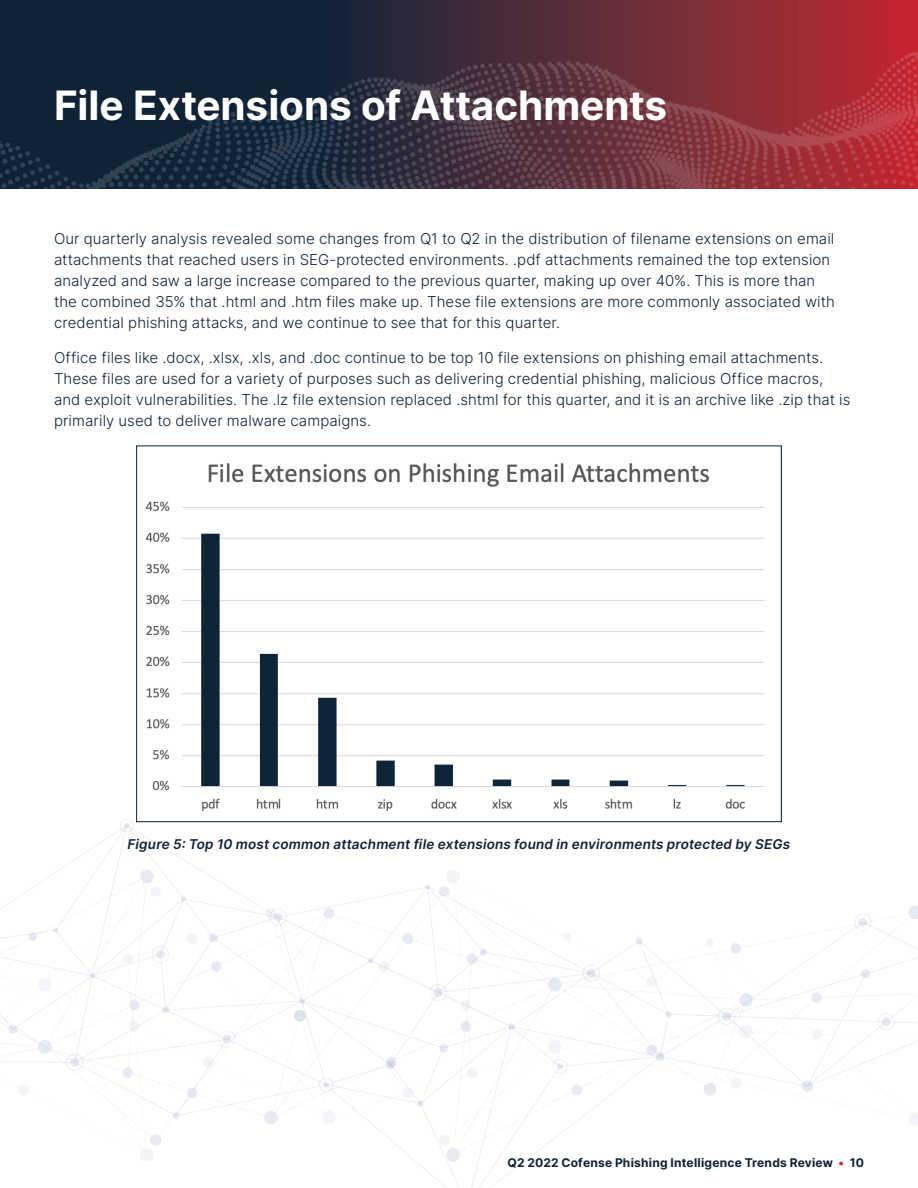
<style>
.page{position:relative;width:918px;height:1188px;background:#fff}
.page>*{position:absolute;margin:0;border:0;box-sizing:border-box;transform-origin:0 0}
.Q_Header{font:40.5px "Inter";color:#fff}
.Q_Body_Text{font:300 15px/21px "Inter";letter-spacing:.005em;color:#102236}
.Q_Caption{font:13.5px "Inter";letter-spacing:.015em;color:#102236}
.t1{font:12px "Inter";letter-spacing:.02em;color:#102236}
.s1{color:#cf202e}
</style>
<div class="page">
<svg style="left:0;top:0;width:918px;height:61px;background:#462736"></svg>
<svg style="left:731px;top:52px;width:187px;height:137px;background:#a93038"></svg>
<svg style="left:0;top:61px;width:735px;height:128px;background:#392e3e"></svg>
<svg style="left:0;top:825px;width:918px;height:363px"></svg>
<svg style="left:425px;top:885px;width:5px;height:4px"></svg>
<svg style="left:386px;top:1056px;width:11px;height:13px"></svg>
<svg style="left:646px;top:1045px;width:19px;height:16px"></svg>
<svg style="left:861px;top:969px;width:9px;height:9px"></svg>
<svg style="left:439px;top:1044px;width:9px;height:9px"></svg>
<svg style="left:665px;top:1011px;width:7px;height:6px"></svg>
<svg style="left:802px;top:1081px;width:11px;height:11px"></svg>
<svg style="left:636px;top:938px;width:6px;height:6px"></svg>
<svg style="left:467px;top:949px;width:20px;height:15px"></svg>
<svg style="left:508px;top:1024px;width:7px;height:6px"></svg>
<svg style="left:402px;top:1088px;width:22px;height:19px"></svg>
<svg style="left:173px;top:1112px;width:7px;height:7px"></svg>
<svg style="left:209px;top:934px;width:9px;height:8px"></svg>
<svg style="left:163px;top:1007px;width:6px;height:6px"></svg>
<svg style="left:9px;top:1025px;width:8px;height:9px"></svg>
<svg style="left:368px;top:958px;width:21px;height:14px"></svg>
<svg style="left:90px;top:973px;width:5px;height:5px"></svg>
<svg style="left:53px;top:928px;width:5px;height:5px"></svg>
<svg style="left:299px;top:998px;width:6px;height:6px"></svg>
<svg style="left:181px;top:896px;width:5px;height:6px"></svg>
<svg style="left:266px;top:908px;width:21px;height:18px"></svg>
<svg style="left:430px;top:984px;width:17px;height:17px"></svg>
<svg style="left:583px;top:965px;width:17px;height:17px"></svg>
<svg style="left:718px;top:993px;width:35px;height:46px"></svg>
<svg style="left:878px;top:1013px;width:17px;height:17px"></svg>
<svg style="left:854px;top:914px;width:17px;height:17px"></svg>
<svg style="left:548px;top:1040px;width:19px;height:34px"></svg>
<svg style="left:319px;top:1078px;width:14px;height:14px"></svg>
<svg style="left:152px;top:946px;width:17px;height:17px"></svg>
<svg style="left:218px;top:1031px;width:17px;height:17px"></svg>
<svg style="left:66px;top:1054px;width:17px;height:17px"></svg>
<svg style="left:120px;top:819px;width:13px;height:13px"></svg>
<img style="left:146px;top:463px;width:619px;height:348px">
<p class="Q_Header" style="left:54px;top:76px;width:615px">File Extensions of Attachments</p>
<p class="Q_Body_Text" style="left:54px;top:228px;width:782px">Our quarterly analysis revealed some changes from Q1 to Q2 in the distribution of filename extensions on email attachments that reached users in SEG-protected environments. .pdf attachments remained the top extension analyzed and saw a large increase compared to the previous quarter, making up over 40%. This is more than the combined 35% that .html and .htm files make up. These file extensions are more commonly associated with credential phishing attacks, and we continue to see that for this quarter.</p>
<p class="Q_Body_Text" style="left:54px;top:346px;width:798px">Office files like .docx, .xlsx, .xls, and .doc continue to be top 10 file extensions on phishing email attachments.<br>These files are used for a variety of purposes such as delivering credential phishing, malicious Office macros, and exploit vulnerabilities. The .lz file extension replaced .shtml for this quarter, and it is an archive like .zip that is primarily used to deliver malware campaigns.</p>
<p class="Q_Caption" style="left:128px;top:834px;width:664px">Figure 5: Top 10 most common attachment file extensions found in environments protected by SEGs</p>
<p class="t1" style="left:508px;top:1154px;width:358px">Q2 2022 Cofense Phishing Intelligence Trends Review <span class="s1">•</span> 10</p>
</div>
